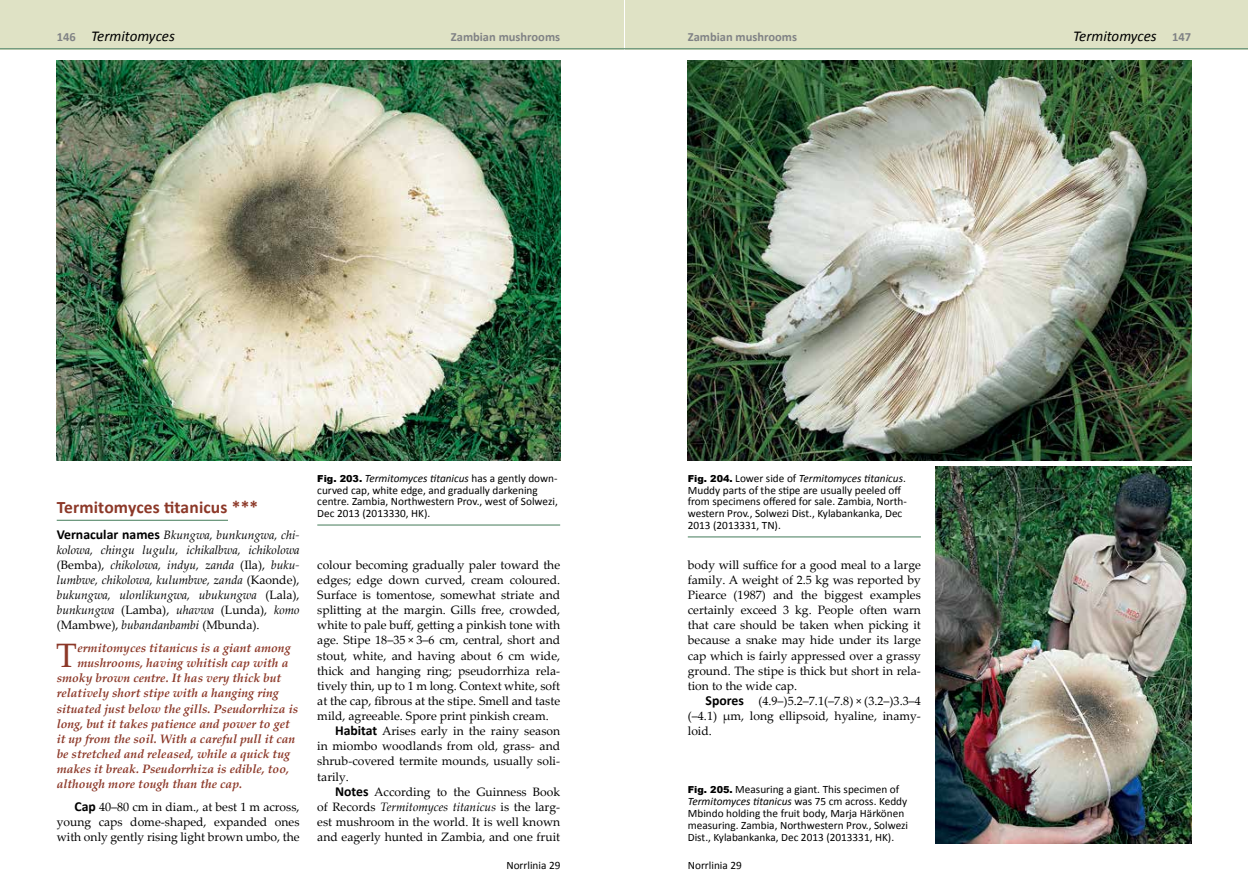
<style>
.page{position:relative;width:1248px;height:886px;background:#fff}
.page>*{position:absolute;margin:0;border:0;box-sizing:border-box;transform-origin:0 0}
.t1{font:33.88px "Palatino Linotype";color:#8c3828}
.t2{font:700 17.5px "Calibri";letter-spacing:.01em;color:#8c3828}
.t3{font:italic 15px "Calibri";color:#000}
.t4{font:700 12.5px "Calibri";color:#808285}
.t5{font:12.12px/15.1px "Palatino Linotype";color:#000;text-align:justify}
.t6{font:italic 700 12.12px "Palatino Linotype";color:#8c3828}
.t7{font:italic 12.12px/15.1px "Palatino Linotype";color:#000;text-align:justify}
.t8{font:11.25px/11.9px "Calibri";color:#000}
.s1{font-family:"Calibri";font-weight:700;font-style:normal;font-size:13.75px}
.s2{font-style:normal}
.s3{font-family:"Calibri";font-weight:700;font-size:13.75px}
.s4{font-family:"Arial";font-weight:900;font-size:9.62px}
.s5{font-style:italic}
</style>
<div class="page">
<div style="left:0;top:0;width:624px;height:50px;background:#dfe2c5"></div>
<div style="left:625px;top:0;width:622px;height:50px;background:#dfe2c5"></div>
<hr style="left:624px;top:48px;width:623px;height:1px;background:#69957a">
<hr style="left:0;top:48px;width:624px;height:1px;background:#69957a">
<img style="left:687px;top:60px;width:504px;height:401px">
<img style="left:935px;top:466px;width:256px;height:377px">
<hr style="left:687px;top:536px;width:233px;height:1px;background:#69957a">
<hr style="left:57px;top:520px;width:201px;height:1px;background:#69957a">
<img style="left:57px;top:60px;width:503px;height:401px">
<hr style="left:317px;top:524px;width:243px;height:2px;background:#69957a">
<div style="left:228px;top:513px;width:71px;height:13px;background:#fff"></div>
<p class="t3" style="left:91px;top:26px;width:85px">Termitomyces</p>
<p class="t4" style="left:687px;top:29px;width:111px">Zambian mushrooms</p>
<p class="t3" style="left:1072px;top:26px;width:85px">Termitomyces</p>
<p class="t4" style="left:57px;top:29px;width:21px">146</p>
<p class="t4" style="left:451px;top:29px;width:111px">Zambian mushrooms</p>
<p class="t4" style="left:1172px;top:29px;width:21px">147</p>
<p class="t2" style="left:57px;top:496px;width:203px">Termitomyces titanicus ***</p>
<p class="t7" style="left:57px;top:526px;width:244px"><span class="s1">Vernacular names</span> Bkungwa, bunkungwa, chi&shy;kolowa, chingu lugulu, ichikalbwa, ichikolowa <span class="s2">(Bemba),</span> chikolowa, indyu, zanda <span class="s2">(Ila),</span> buku&shy;lumbwe, chikolowa, kulumbwe, zanda <span class="s2">(Kaonde), </span>bukungwa, ulonlikungwa, ubukungwa <span class="s2">(Lala), </span>bunkungwa <span class="s2">(Lamba),</span> uhavwa <span class="s2">(Lunda),</span> komo <span class="s2">(Mambwe),</span> bubandanbambi <span class="s2">(Mbunda).</span></p>
<p class="t1" style="left:56px;top:631px;width:22px">T</p>
<p class="t6" style="left:77px;top:639px;width:215px">ermitomyces titanicus is a giant among</p>
<p class="t6" style="left:77px;top:654px;width:212px">mushrooms, having whitish cap with a</p>
<p class="t6" style="left:57px;top:669px;width:226px">smoky brown centre. It has very thick but</p>
<p class="t6" style="left:57px;top:685px;width:224px">relatively short stipe with a hanging ring</p>
<p class="t6" style="left:57px;top:700px;width:243px">situated just below the gills. Pseudorrhiza is</p>
<p class="t6" style="left:57px;top:715px;width:235px">long, but it takes patience and power to get</p>
<p class="t6" style="left:57px;top:730px;width:240px">it up from the soil. With a careful pull it can</p>
<p class="t6" style="left:57px;top:745px;width:235px">be stretched and released, while a quick tug</p>
<p class="t6" style="left:57px;top:760px;width:234px">makes it break. Pseudorrhiza is edible, too,</p>
<p class="t6" style="left:57px;top:775px;width:187px">although more tough than the cap.</p>
<p class="t5" style="left:57px;top:799px;width:244px;text-indent:18px"><span class="s3">Cap</span> 40–80 cm in diam., at best 1 m across, young caps dome-shaped, expanded ones with only gently rising light brown umbo, the</p>
<p class="t8" style="left:317px;top:472px;width:242px"><span class="s4">Fig. 203.</span> <span class="s5">Termitomyces titanicus</span> has a gently down&shy;curved cap, white edge, and gradually darkening centre. Zambia, Northwestern Prov., west of Solwezi, Dec 2013 (2013330, HK).</p>
<p class="t5" style="left:317px;top:557px;width:244px">colour becoming gradually paler toward the</p>
<p class="t5" style="left:317px;top:572px;width:244px">edges; edge down curved, cream coloured.</p>
<p class="t5" style="left:317px;top:587px;width:244px">Surface is tomentose, somewhat striate and</p>
<p class="t5" style="left:317px;top:602px;width:244px">splitting at the margin. Gills free, crowded,</p>
<p class="t5" style="left:317px;top:617px;width:244px">white to pale buff, getting a pinkish tone with</p>
<p class="t5" style="left:317px;top:632px;width:244px">age. Stipe 18–35 × 3–6 cm, central, short and</p>
<p class="t5" style="left:317px;top:647px;width:244px">stout, white, and having about 6 cm wide,</p>
<p class="t5" style="left:317px;top:662px;width:244px">thick and hanging ring; pseudorrhiza rela-</p>
<p class="t5" style="left:317px;top:678px;width:244px">tively thin, up to 1 m long. Context white, soft</p>
<p class="t5" style="left:317px;top:693px;width:244px">at the cap, fibrous at the stipe. Smell and taste</p>
<p class="t5" style="left:317px;top:708px;width:233px">mild, agreeable. Spore print pinkish cream.</p>
<p class="t5" style="left:335px;top:723px;width:227px"><span class="s3">Habitat</span> Arises early in the rainy season</p>
<p class="t5" style="left:317px;top:738px;width:244px">in miombo woodlands from old, grass- and</p>
<p class="t5" style="left:317px;top:753px;width:244px">shrub-covered termite mounds, usually soli-</p>
<p class="t5" style="left:317px;top:768px;width:33px">tarily.</p>
<p class="t5" style="left:335px;top:783px;width:227px"><span class="s3">Notes</span> According to the Guinness Book</p>
<p class="t7" style="left:317px;top:799px;width:244px"><span class="s2">of Records</span> Termitomyces titanicus <span class="s2">is the larg-</span></p>
<p class="t5" style="left:317px;top:814px;width:244px">est mushroom in the world. It is well known</p>
<p class="t5" style="left:317px;top:829px;width:244px">and eagerly hunted in Zambia, and one fruit</p>
<p class="t8" style="left:687px;top:472px;width:220px"><span class="s4">Fig. 204.</span> Lower side of <span class="s5">Termitomyces titanicus</span>.<br>Muddy parts of the stipe are usually peeled off from specimens offered for sale. Zambia, North&shy;western Prov., Solwezi Dist., Kylabankanka, Dec 2013 (2013331, TN).</p>
<p class="t5" style="left:687px;top:557px;width:234px">body will suffice for a good meal to a large</p>
<p class="t5" style="left:687px;top:572px;width:234px">family. A weight of 2.5 kg was reported by</p>
<p class="t5" style="left:687px;top:587px;width:234px">Piearce (1987) and the biggest examples</p>
<p class="t5" style="left:687px;top:602px;width:234px">certainly exceed 3 kg. People often warn</p>
<p class="t5" style="left:687px;top:617px;width:234px">that care should be taken when picking it</p>
<p class="t5" style="left:687px;top:632px;width:234px">because a snake may hide under its large</p>
<p class="t5" style="left:687px;top:647px;width:234px">cap which is fairly appressed over a grassy</p>
<p class="t5" style="left:687px;top:662px;width:234px">ground. The stipe is thick but short in rela-</p>
<p class="t5" style="left:687px;top:678px;width:111px">tion to the wide cap.</p>
<p class="t5" style="left:705px;top:693px;width:217px"><span class="s3">Spores</span> (4.9–)5.2–7.1(–7.8) × (3.2–)3.3–4</p>
<p class="t5" style="left:687px;top:708px;width:234px">(–4.1) µm, long ellipsoid, hyaline, inamy-</p>
<p class="t5" style="left:687px;top:723px;width:26px">loid.</p>
<p class="t8" style="left:687px;top:784px;width:222px"><span class="s4">Fig. 205.</span> Measuring a giant. This specimen of <span class="s5">Termitomyces titanicus</span> was 75 cm across. Keddy Mbindo holding the fruit body, Marja Härkönen measuring. Zambia, Northwestern Prov., Solwezi Dist., Kylabankanka, Dec 2013 (2013331, HK).</p>
<p class="t8" style="left:506px;top:859px;width:56px">Norrlinia 29</p>
<p class="t8" style="left:687px;top:859px;width:56px">Norrlinia 29</p>
</div>
